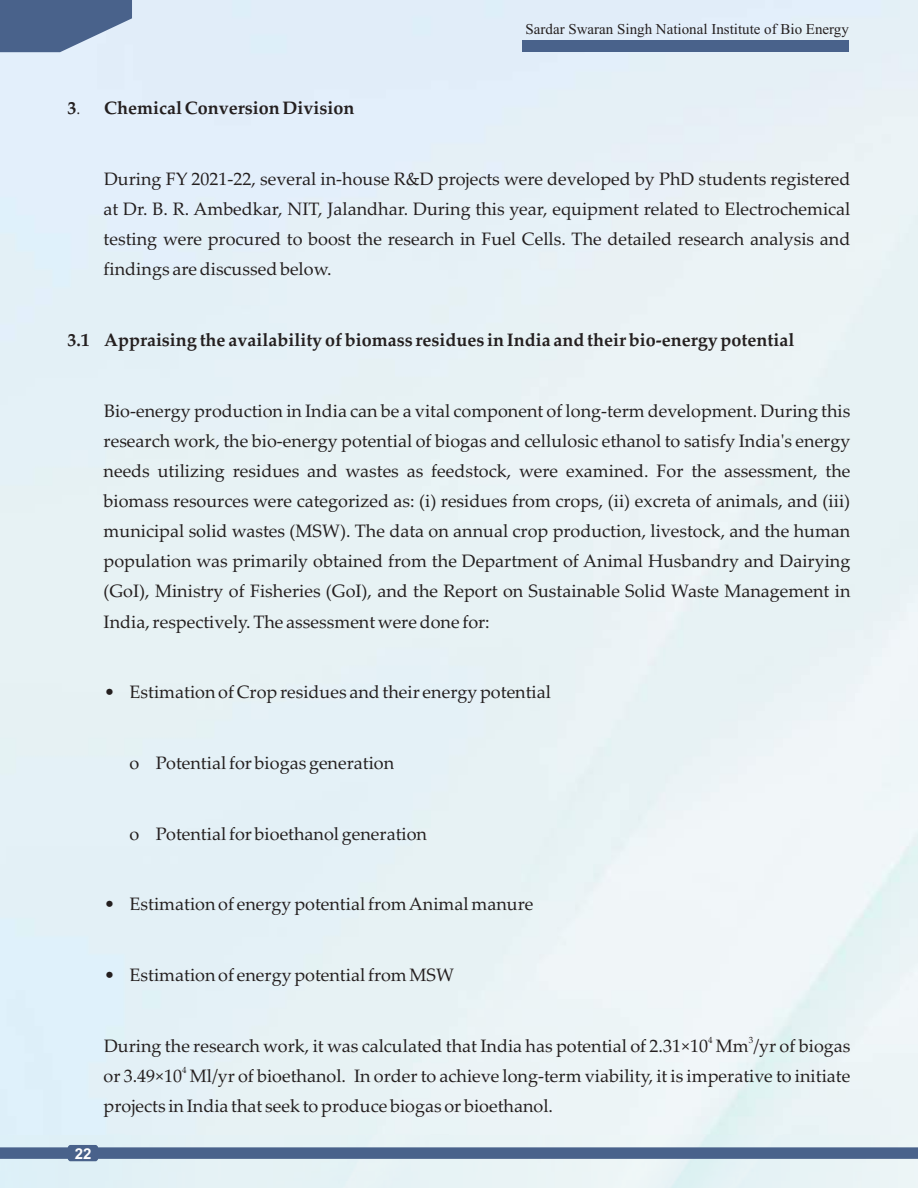
<style>
.page{position:relative;width:918px;height:1188px;background:#fff}
.page>*{position:absolute;margin:0;border:0;box-sizing:border-box;transform-origin:0 0}
.t1{font:18px/30.2px "Palatino Linotype";color:#241f1f;text-align:justify}
.t2{font:700 18px "Palatino Linotype";color:#241f1f}
.t3{font:15px "Times New Roman";color:#241f1f}
.t4{font:700 15px "Arial";color:#fff}
.t5{font:9px "Palatino Linotype";color:#241f1f}
.s1{font-family:"Adobe Fangsong Std";font-weight:400}
</style>
<div class="page">
<img style="left:0;top:0;width:918px;height:1136px">
<div style="left:523px;top:41px;width:326px;height:11px;background:#49628b"></div>
<svg style="left:0;top:1145px;width:918px;height:16px;background:#7389a7"></svg>
<svg style="left:0;top:0;width:132px;height:52px;background:#637a9e"></svg>
<p class="t2" style="left:67px;top:101px;width:288px">3<span class="s1">.</span> Chemical Conversion Division</p>
<p class="t3" style="left:526px;top:24px;width:325px">Sardar Swaran Singh National Institute of Bio Energy</p>
<p class="t1" style="left:104px;top:166px;width:748px">During FY 2021-22, several in-house R&amp;D projects were developed by PhD students registered at Dr. B. R. Ambedkar, NIT, Jalandhar. During this year, equipment related to Electrochemical testing were procured to boost the research in Fuel Cells. The detailed research analysis and findings are discussed below.</p>
<p class="t2" style="left:67px;top:333px;width:729px">3.1 Appraising the availability of biomass residues in India and their bio-energy potential</p>
<p class="t1" style="left:104px;top:398px;width:748px">Bio-energy production in India can be a vital component of long-term development. During this research work, the bio-energy potential of biogas and cellulosic ethanol to satisfy India's energy needs utilizing residues and wastes as feedstock, were examined. For the assessment, the biomass resources were categorized as: (i) residues from crops, (ii) excreta of animals, and (iii) municipal solid wastes (MSW). The data on annual crop production, livestock, and the human population was primarily obtained from the Department of Animal Husbandry and Dairying (GoI), Ministry of Fisheries (GoI), and the Report on Sustainable Solid Waste Management in India, respectively. The assessment were done for:</p>
<p class="t1" style="left:104px;top:679px;width:449px">• Estimation of Crop residues and their energy potential</p>
<p class="t1" style="left:130px;top:750px;width:266px">o Potential for biogas generation</p>
<p class="t1" style="left:130px;top:820px;width:299px">o Potential for bioethanol generation</p>
<p class="t1" style="left:104px;top:891px;width:431px">• Estimation of energy potential from Animal manure</p>
<p class="t1" style="left:104px;top:962px;width:351px">• Estimation of energy potential from MSW</p>
<p class="t4" style="left:75px;top:1148px;width:18px">22</p>
<p class="t5" style="left:708px;top:1036px;width:6px">4</p>
<p class="t5" style="left:749px;top:1036px;width:6px">3</p>
<p class="t1" style="left:104px;top:1032px;width:748px">During the research work, it was calculated that India has potential of 2.31×10 Mm /yr of biogas</p>
<p class="t5" style="left:182px;top:1066px;width:6px">4</p>
<p class="t1" style="left:104px;top:1063px;width:748px">or 3.49×10 Ml/yr of bioethanol. In order to achieve long-term viability, it is imperative to initiate projects in India that seek to produce biogas or bioethanol.</p>
</div>
